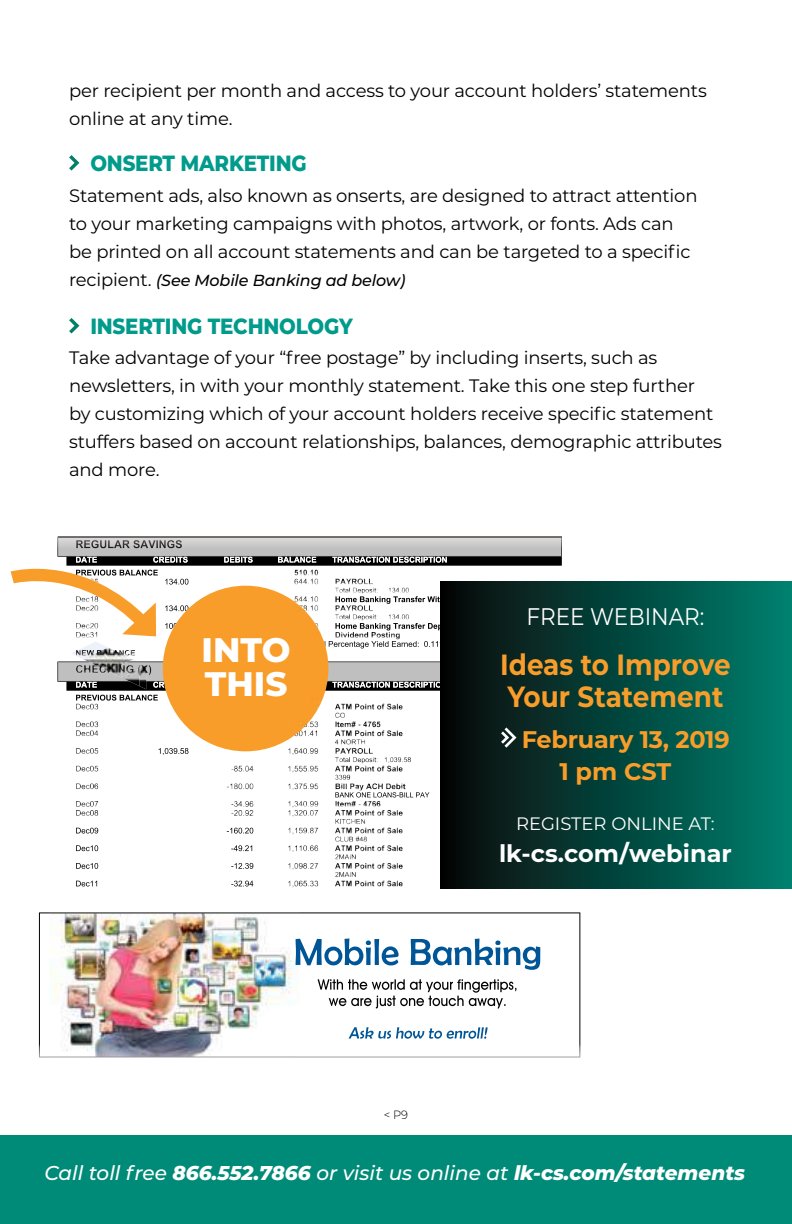
<style>
.page{position:relative;width:792px;height:1224px;background:#fff}
.page>*{position:absolute;margin:0;border:0;box-sizing:border-box;transform-origin:0 0}
.t1{font:800 34px/34px "Montserrat";color:#fff}
.t2{font:700 29.2px/32px "Montserrat";color:#f99d2a;scale:.9 1}
.t3{font:700 24px/32px "Montserrat";letter-spacing:-.01em;color:#f99d2a}
.t4{font:700 24px "Montserrat";color:#fff}
.t5{font:24px "Montserrat";color:#fff;scale:.9 1}
.t6{font:800 22px "Montserrat";letter-spacing:-.01em;color:#009b8b;scale:.9 1}
.t7{font:italic 800 20px "Montserrat";color:#fff}
.t8{font:18px/28px "Montserrat";letter-spacing:-.01em;color:#000}
.t9{font:18px "Montserrat";color:#fff}
.t10{font:italic 500 16px "Montserrat";letter-spacing:-.01em;color:#000}
.t11{font:300 12px "Montserrat";color:#000;scale:.95 1}
.s1{font-weight:400;font-style:normal;font-size:18px}
.s2{font-weight:500}
</style>
<div class="page">
<div style="left:0;top:1135px;width:792px;height:89px;background:#008b78"></div>
<img style="left:410px;top:557px;width:189px;height:145px">
<img style="left:76px;top:702px;width:276px;height:186px">
<img style="left:221px;top:557px;width:189px;height:105px">
<img style="left:166px;top:571px;width:128px;height:13px">
<img style="left:71px;top:636px;width:67px;height:26px">
<img style="left:355px;top:557px;width:11px;height:6px">
<img style="left:58px;top:536px;width:504px;height:21px">
<svg style="left:57px;top:536px;width:1px;height:21px"></svg>
<svg style="left:561px;top:536px;width:1px;height:20px"></svg>
<img style="left:91px;top:540px;width:91px;height:8px">
<img style="left:366px;top:557px;width:75px;height:6px">
<img style="left:165px;top:579px;width:23px;height:6px">
<img style="left:335px;top:596px;width:106px;height:6px">
<img style="left:165px;top:605px;width:23px;height:6px">
<img style="left:165px;top:623px;width:11px;height:6px">
<img style="left:335px;top:623px;width:106px;height:6px">
<img style="left:323px;top:641px;width:118px;height:7px">
<img style="left:355px;top:682px;width:11px;height:6px">
<img style="left:58px;top:662px;width:383px;height:20px">
<svg style="left:57px;top:662px;width:1px;height:20px"></svg>
<img style="left:366px;top:682px;width:75px;height:6px">
<img style="left:100px;top:695px;width:58px;height:6px">
<img style="left:165px;top:748px;width:23px;height:6px">
<img style="left:402px;top:792px;width:27px;height:5px">
<img style="left:76px;top:828px;width:22px;height:6px">
<img style="left:227px;top:828px;width:26px;height:6px">
<img style="left:76px;top:845px;width:22px;height:6px">
<img style="left:231px;top:845px;width:21px;height:6px">
<img style="left:76px;top:863px;width:22px;height:6px">
<img style="left:231px;top:863px;width:22px;height:6px">
<img style="left:76px;top:881px;width:21px;height:5px">
<img style="left:231px;top:881px;width:22px;height:5px">
<img style="left:39px;top:912px;width:541px;height:146px">
<img style="left:49px;top:913px;width:250px;height:144px">
<img style="left:493px;top:941px;width:47px;height:24px">
<img style="left:296px;top:938px;width:197px;height:27px">
<img style="left:318px;top:979px;width:195px;height:11px">
<img style="left:339px;top:996px;width:149px;height:10px">
<img style="left:349px;top:1027px;width:139px;height:12px">
<svg style="left:69px;top:155px;width:10px;height:16px"></svg>
<svg style="left:69px;top:318px;width:10px;height:16px"></svg>
<svg style="left:11px;top:569px;width:145px;height:67px"></svg>
<div style="left:441px;top:582px;width:351px;height:306px;background:linear-gradient(to right,#090808,#008170)"></div>
<svg style="left:501px;top:727px;width:15px;height:21px"></svg>
<div style="left:163px;top:586px;width:165px;height:165px;background:#f99d2a;border-radius:50%"></div>
<img style="left:294px;top:570px;width:69px;height:15px">
<img style="left:293px;top:785px;width:109px;height:22px">
<img style="left:76px;top:579px;width:22px;height:23px">
<img style="left:231px;top:766px;width:22px;height:23px">
<img style="left:140px;top:632px;width:31px;height:57px">
<p class="t8" style="left:69px;top:76px;width:639px">per recipient per month and access to your account holders’ statements online at any time.</p>
<p class="t6" style="left:90px;top:147px;width:242px">ONSERT MARKETING</p>
<p class="t8" style="left:69px;top:180px;width:630px">Statement ads, also known as onserts, are designed to attract attention to your marketing campaigns with photos, artwork, or fonts. Ads can be printed on all account statements and can be targeted to a specific</p>
<p class="t10" style="left:69px;top:269px;width:338px"><span class="s1">recipient.</span> (See Mobile Banking ad below)</p>
<p class="t6" style="left:90px;top:310px;width:293px">INSERTING TECHNOLOGY</p>
<p class="t8" style="left:69px;top:343px;width:655px">Take advantage of your “free postage” by including inserts, such as newsletters, in with your monthly statement. Take this one step further<br>by customizing which of your account holders receive specific statement stuffers based on account relationships, balances, demographic attributes and more.</p>
<h1 class="t1" style="left:202px;top:631px;width:90px">INTO<br>THIS</h1>
<h3 class="t5" style="left:526px;top:600px;width:199px">FREE WEBINAR:</h3>
<h2 class="t2" style="left:500px;top:648px;width:257px">Ideas to Improve<br>Your Statement</h2>
<h3 class="t3" style="left:559px;top:722px;width:172px;text-indent:-38px">February 13, 2019<br>1 pm CST</h3>
<p class="t9" style="left:516px;top:811px;width:200px">REGISTER ONLINE AT:</p>
<h3 class="t4" style="left:499px;top:836px;width:234px">lk-cs.com/webinar</h3>
<p class="t11" style="left:384px;top:1106px;width:27px">&lt; P9</p>
<p class="t7" style="left:45px;top:1158px;width:702px"><span class="s2">Call toll free</span> 866.552.7866 <span class="s2">or visit us online at</span> lk-cs.com/statements</p>
</div>
